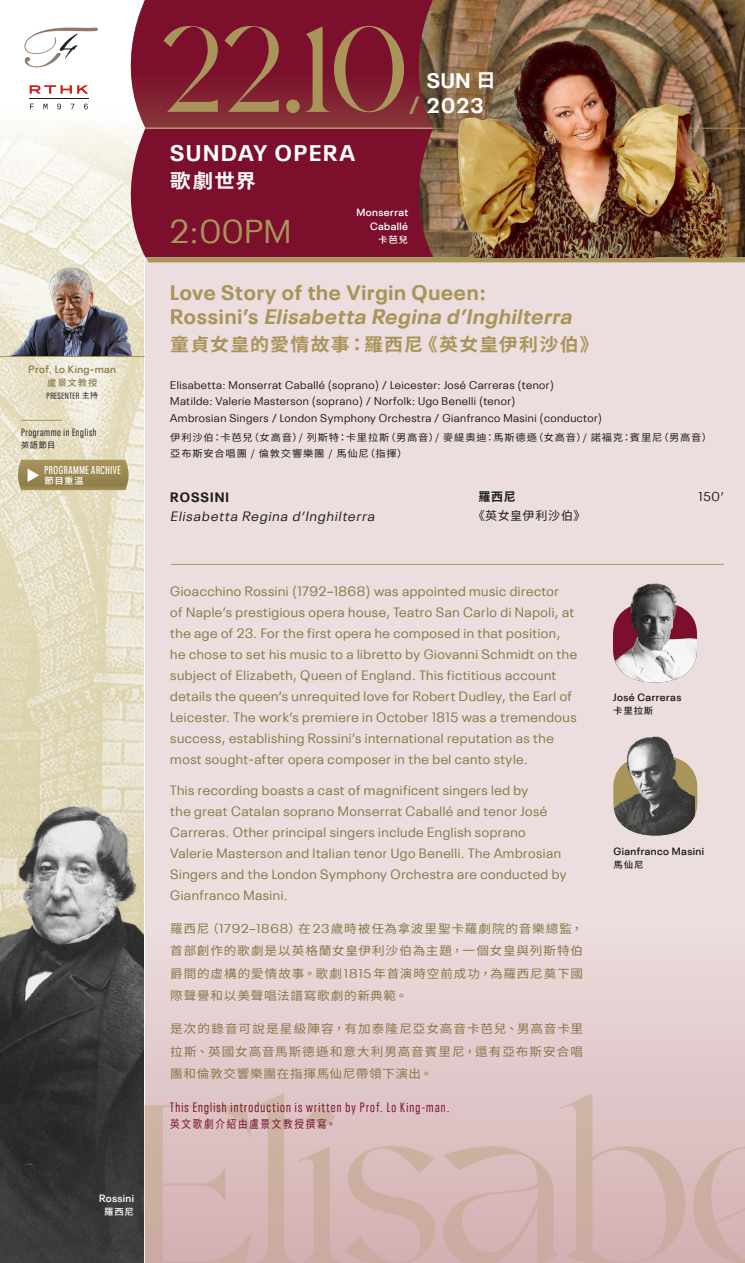
<style>
.page{position:relative;width:745px;height:1263px;background:#fff}
.page>*{position:absolute;margin:0;border:0;box-sizing:border-box;transform-origin:0 0}
.t1{font:123.3px "Valky";color:#a9955a}
.t2{font:33px "Neue Plak";color:#a9955a}
.t3{font:700 22.5px "Neue Plak";letter-spacing:.08em;color:#fff}
.t4{font:700 21px/24px "Neue Plak";letter-spacing:.04em;color:#a9955a}
.t5{font:700 21px "Neue Plak";letter-spacing:.08em;color:#fff}
.t6{font:700 19.5px "Noto Sans HK";color:#fff;scale:1.05 1}
.t7{font:700 18px "Noto Sans HK";letter-spacing:.06em;color:#a9955a;scale:1.05 1}
.t8{font:13.5px/21px "Neue Plak";letter-spacing:.04em;color:#877848}
.t9{font:condensed 13.5px "Neue Plak";letter-spacing:.09em;color:#7b0f2c}
.t10{font:italic 13.5px "Neue Plak";color:#1d1d1b}
.t11{font:700 13.5px "Neue Plak";letter-spacing:.08em;color:#1d1d1b}
.t12{font:12.75px "Neue Plak";color:#1d1d1b}
.t13{font:12px/22.5px "Noto Sans HK";letter-spacing:.065em;color:#877848;text-align:justify;scale:1.05 1}
.t14{font:12px "Noto Sans HK";letter-spacing:.055em;color:#1d1d1b}
.t15{font:700 12px "Noto Sans HK";color:#1d1d1b}
.t16{font:11.25px/16.5px "Neue Plak";letter-spacing:.04em;color:#1d1d1b}
.t17{font:600 condensed 11.25px "Neue Plak";letter-spacing:.06em;color:#fff;scale:.9 1}
.t18{font:11.25px "Noto Sans HK";letter-spacing:.18em;color:#7b0f2c;scale:.85 1}
.t19{font:600 10.5px "Neue Plak";letter-spacing:.04em;color:#1d1d1b}
.t20{font:600 10.5px/13.5px "Neue Plak";letter-spacing:.04em;color:#fff;text-align:right}
.t21{font:condensed 10.5px "Neue Plak";letter-spacing:.06em;color:#1d1d1b}
.t22{font:600 10.5px "Neue Plak";letter-spacing:.04em;color:#8e7d4b}
.t23{font:9.75px/16.5px "Noto Sans HK";letter-spacing:.08em;color:#1d1d1b;scale:1.05 1}
.t24{font:condensed 9px "Neue Plak";letter-spacing:.06em;color:#1d1d1b}
.t25{font:500 9px "Noto Sans HK";letter-spacing:.08em;color:#fff;scale:1.05 1}
.t26{font:500 9px "Noto Sans HK";letter-spacing:.08em;color:#1d1d1b;scale:1.05 1}
.t27{font:500 9px "Noto Sans HK";letter-spacing:.08em;color:#8e7d4b;scale:1.05 1}
.t28{font:8.25px "Noto Sans HK";color:#1d1d1b}
.s1{font-family:"Noto Sans HK";font-stretch:normal;font-size:7.5px}
.s2{font-family:"Noto Sans HK";font-size:18.75px}
.s3{font-size:21.3px;color:#a9955a}
.s4{font-style:italic}
.s5{font-family:"Neue Plak";font-size:12.75px}
</style>
<div class="page">
<svg style="left:0;top:27px;width:144px;height:704px"></svg>
<img style="left:0;top:731px;width:144px;height:532px">
<svg style="left:30px;top:104px;width:4px;height:5px"></svg>
<svg style="left:43px;top:104px;width:4px;height:5px"></svg>
<svg style="left:57px;top:104px;width:4px;height:5px"></svg>
<svg style="left:71px;top:104px;width:3px;height:5px"></svg>
<svg style="left:84px;top:104px;width:4px;height:5px"></svg>
<hr style="left:29px;top:98px;width:59px;height:1px;background:#171b20">
<svg style="left:30px;top:85px;width:58px;height:9px"></svg>
<svg style="left:24px;top:28px;width:74px;height:39px"></svg>
<svg style="left:117px;top:0;width:288px;height:128px;background:#87293e"></svg>
<div style="left:145px;top:260px;width:599px;height:1003px;background:#ecddde"></div>
<svg style="left:117px;top:129px;width:288px;height:128px;background:#84203a"></svg>
<svg style="left:405px;top:0;width:12px;height:257px;background:#7c132d"></svg>
<img style="left:417px;top:0;width:20px;height:257px">
<hr style="left:145px;top:128px;width:362px;height:1px;background:#a9955a">
<div style="left:145px;top:891px;width:599px;height:372px;background:#e7d4d5"></div>
<svg style="left:145px;top:257px;width:599px;height:5px;background:#a69059"></svg>
<hr style="left:171px;top:564px;width:552px;height:1px;background:#a9955a">
<svg style="left:694px;top:773px;width:2px;height:45px"></svg>
<img style="left:613px;top:583px;width:83px;height:99px">
<img style="left:613px;top:736px;width:81px;height:100px">
<svg style="left:144px;top:1093px;width:600px;height:170px;background:#d7bab9"></svg>
<img style="left:437px;top:0;width:307px;height:257px">
<img style="left:1px;top:259px;width:138px;height:97px">
<hr style="left:0;top:356px;width:145px;height:1px;background:#a9955a">
<svg style="left:18px;top:460px;width:110px;height:30px;background:#9f8d58"></svg>
<hr style="left:21px;top:420px;width:41px;height:1px;background:#a9955a">
<p class="t22" style="left:29px;top:361px;width:89px">Prof. Lo King-man</p>
<p class="t27" style="left:47px;top:378px;width:49px">盧景文教授</p>
<p class="t24" style="left:47px;top:389px;width:53px">PRESENTER <span class="s1">主持</span></p>
<p class="t21" style="left:21px;top:424px;width:77px">Programme in English</p>
<p class="t28" style="left:21px;top:440px;width:36px">英語節目</p>
<p class="t17" style="left:45px;top:462px;width:86px">PROGRAMME ARCHIVE</p>
<p class="t25" style="left:45px;top:475px;width:39px">節目重溫</p>
<p class="t20" style="left:99px;top:1190px;width:36px">Rossini</p>
<p class="t25" style="left:104px;top:1206px;width:30px">羅西尼</p>
<h1 class="t1" style="left:162px;top:0;width:248px">22.10</h1>
<h3 class="t5" style="left:426px;top:64px;width:71px">SUN <span class="s2">日</span></h3>
<h3 class="t5" style="left:408px;top:88px;width:76px"><span class="s3">/</span> 2023</h3>
<h3 class="t3" style="left:170px;top:135px;width:186px">SUNDAY OPERA</h3>
<h3 class="t6" style="left:170px;top:170px;width:83px">歌劇世界</h3>
<h2 class="t2" style="left:170px;top:206px;width:122px">2:00PM</h2>
<p class="t20" style="left:356px;top:205px;width:53px">Monserrat<br>Caballé</p>
<p class="t25" style="left:378px;top:234px;width:30px">卡芭兒</p>
<h3 class="t4" style="left:170px;top:278px;width:407px">Love Story of the Virgin Queen:<br>R o s s i n i ’s <span class="s4">Elisabetta Regina d’Inghilterra</span></h3>
<h3 class="t7" style="left:170px;top:335px;width:409px">童貞女皇的愛情故事：羅西尼《英女皇伊利沙伯》</h3>
<p class="t16" style="left:170px;top:376px;width:433px">Elisabetta: Monserrat Caballé (soprano) / Leicester: José Carreras (tenor)<br>Matilde: Valerie Masterson (soprano) / Norfolk: Ugo Benelli (tenor)<br>Ambrosian Singers / London Symphony Orchestra / Gianfranco Masini (conductor)</p>
<p class="t23" style="left:170px;top:429px;width:517px">伊利沙伯：卡芭兒（女高音）/ 列斯特：卡里拉斯（男高音）/ 麥緹奧迪：馬斯德遜（女高音）/ 諾福克：賓里尼（男高音）亞布斯安合唱團 / 倫敦交響樂團 / 馬仙尼（指揮）</p>
<p class="t11" style="left:170px;top:486px;width:60px">ROSSINI</p>
<p class="t10" style="left:170px;top:506px;width:208px">Elisabetta Regina d’Inghilterra</p>
<p class="t15" style="left:478px;top:490px;width:39px">羅西尼</p>
<p class="t14" style="left:472px;top:509px;width:114px">《英女皇伊利沙伯》</p>
<p class="t8" style="left:170px;top:579px;width:408px">Gioacchino Rossini (1792–1868) was appointed music director<br>of Naple’s prestigious opera house, Teatro San Carlo di Napoli, at the age of 23. For the first opera he composed in that position, he chose to set his music to a libretto by Giovanni Schmidt on the subject of Elizabeth, Queen of England. This fictitious account details the queen’s unrequited love for Robert Dudley, the Earl of Leicester. The work’s premiere in October 1815 was a tremendous success, establishing Rossini’s international reputation as the most sought-after opera composer in the bel canto style.</p>
<p class="t8" style="left:170px;top:779px;width:397px">This recording boasts a cast of magnificent singers led by<br>the great Catalan soprano Monserrat Caballé and tenor José Carreras. Other principal singers include English soprano Valerie Masterson and Italian tenor Ugo Benelli. The Ambrosian Singers and the London Symphony Orchestra are conducted by Gianfranco Masini.</p>
<p class="t13" style="left:170px;top:917px;width:394px">羅西尼（<span class="s5">1792–1868</span>）在 <span class="s5">23</span>歲時被任為拿波里聖卡羅劇院的音樂總監，首部創作的歌劇是以英格蘭女皇伊利沙伯為主題，一個女皇與列斯特伯爵間的虛構的愛情故事。歌劇<span class="s5">1815</span>年首演時空前成功，為羅西尼奠下國際聲譽和以美聲唱法譜寫歌劇的新典範。</p>
<p class="t13" style="left:170px;top:1018px;width:394px">是次的錄音可說是星級陣容，有加泰隆尼亞女高音卡芭兒、男高音卡里拉斯、英國女高音馬斯德遜和意大利男高音賓里尼，還有亞布斯安合唱團和倫敦交響樂團在指揮馬仙尼帶領下演出。</p>
<p class="t9" style="left:170px;top:1098px;width:280px">This English introduction is written by Prof. Lo King-man.</p>
<p class="t18" style="left:170px;top:1117px;width:196px">英文歌劇介紹由盧景文教授撰寫。</p>
<p class="t12" style="left:698px;top:487px;width:27px">150’</p>
<p class="t19" style="left:613px;top:689px;width:69px">José Carreras</p>
<p class="t26" style="left:613px;top:706px;width:40px">卡里拉斯</p>
<p class="t19" style="left:613px;top:843px;width:92px">Gianfranco Masini</p>
<p class="t26" style="left:613px;top:860px;width:30px">馬仙尼</p>
</div>
